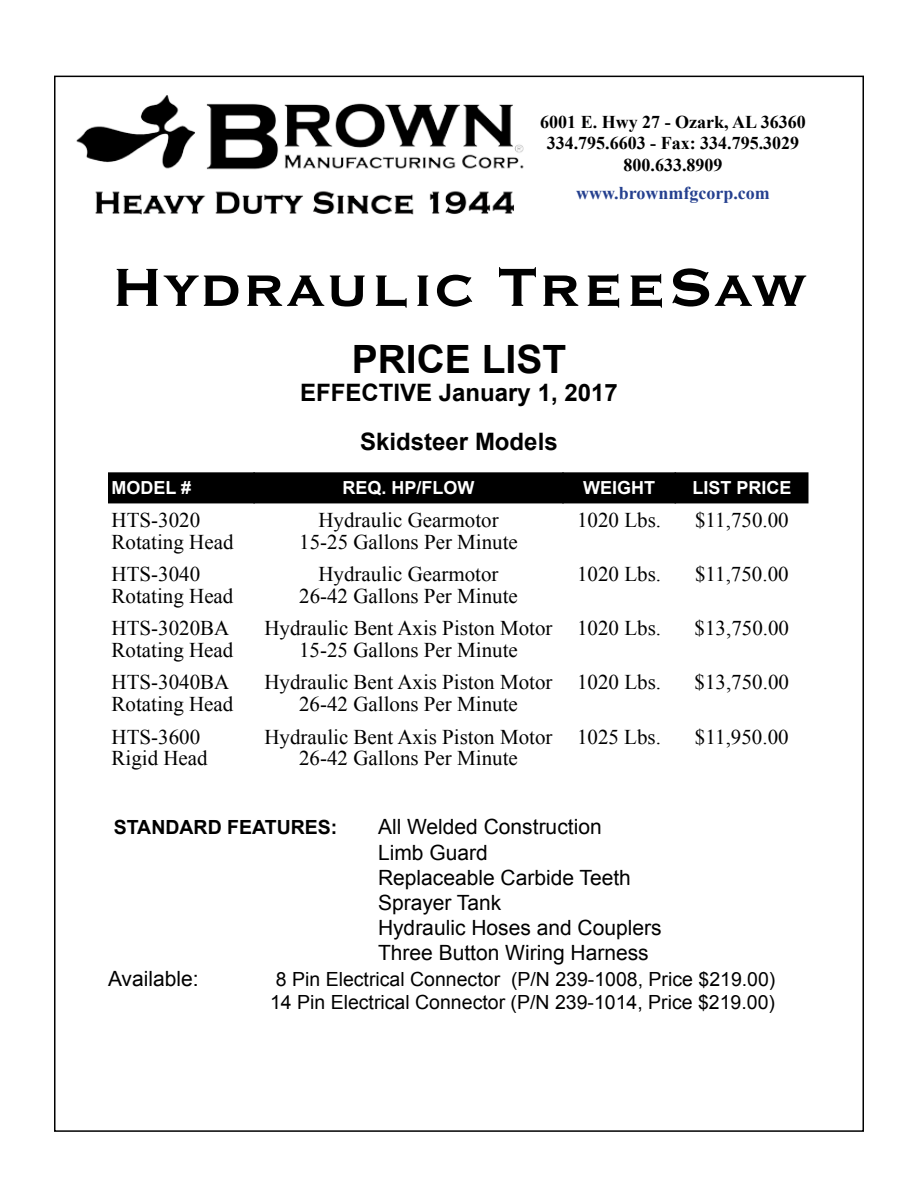
<style>
.page{position:relative;width:918px;height:1188px;background:#fff}
.page>*{position:absolute;margin:0;border:0;box-sizing:border-box;transform-origin:0 0}
.t1{font:700 70.5px "Copperplate Gothic BT";color:#000}
.t2{font:700 39px "Arial";color:#000}
.t3{font:700 24px/48.6px "Arial";color:#000;text-align:center}
.t4{font:21px/21.6px "Times New Roman";color:#000}
.t5{font:21px/25.2px "Arial";color:#000}
.t6{font:19.5px/23.4px "Arial";color:#000}
.t7{font:700 19.5px "Arial";color:#000}
.t8{font:700 18px/21.6px "Times New Roman";color:#000;text-align:center}
.t9{font:700 18px "Arial";color:#fff}
.t10{font:700 18px "Times New Roman";color:#25408f}
</style>
<div class="page">
<div style="left:108px;top:472px;width:700px;height:31px;background:#000"></div>
<hr style="left:253px;top:472px;width:2px;height:31px;background:#000">
<hr style="left:562px;top:472px;width:2px;height:31px;background:#000">
<hr style="left:675px;top:472px;width:1px;height:31px;background:#000">
<img style="left:76px;top:95px;width:448px;height:120px">
<p class="t8" style="left:540px;top:110px;width:267px">6001 E. Hwy 27 - Ozark, AL 36360<br>334.795.6603 - Fax: 334.795.3029<br>800.633.8909</p>
<p class="t10" style="left:576px;top:181px;width:195px">www.brownmfgcorp.com</p>
<h1 class="t1" style="left:110px;top:249px;width:699px">Hydraulic TreeSaw</h1>
<h2 class="t2" style="left:352px;top:333px;width:216px">PRICE LIST</h2>
<p class="t3" style="left:300px;top:369px;width:319px">EFFECTIVE January 1, 2017<br>Skidsteer Models</p>
<p class="t9" style="left:112px;top:476px;width:81px">MODEL #</p>
<p class="t9" style="left:343px;top:476px;width:134px">REQ. HP/FLOW</p>
<p class="t9" style="left:583px;top:476px;width:73px">WEIGHT</p>
<p class="t9" style="left:692px;top:476px;width:101px">LIST PRICE</p>
<p class="t4" style="left:112px;top:509px;width:123px">HTS-3020<br>Rotating Head</p>
<p class="t4" style="left:299px;top:509px;width:220px;text-align:center">Hydraulic Gearmotor<br>15-25 Gallons Per Minute</p>
<p class="t4" style="left:577px;top:509px;width:85px">1020 Lbs.</p>
<p class="t4" style="left:695px;top:509px;width:95px">$11,750.00</p>
<p class="t4" style="left:112px;top:563px;width:123px">HTS-3040<br>Rotating Head</p>
<p class="t4" style="left:299px;top:563px;width:220px;text-align:center">Hydraulic Gearmotor<br>26-42 Gallons Per Minute</p>
<p class="t4" style="left:577px;top:563px;width:85px">1020 Lbs.</p>
<p class="t4" style="left:695px;top:563px;width:95px">$11,750.00</p>
<p class="t4" style="left:112px;top:617px;width:123px">HTS-3020BA<br>Rotating Head</p>
<p class="t4" style="left:264px;top:617px;width:290px;text-align:center">Hydraulic Bent Axis Piston Motor<br>15-25 Gallons Per Minute</p>
<p class="t4" style="left:577px;top:617px;width:85px">1020 Lbs.</p>
<p class="t4" style="left:695px;top:617px;width:96px">$13,750.00</p>
<p class="t4" style="left:112px;top:671px;width:123px">HTS-3040BA<br>Rotating Head</p>
<p class="t4" style="left:264px;top:671px;width:290px;text-align:center">Hydraulic Bent Axis Piston Motor<br>26-42 Gallons Per Minute</p>
<p class="t4" style="left:577px;top:671px;width:85px">1020 Lbs.</p>
<p class="t4" style="left:695px;top:671px;width:96px">$13,750.00</p>
<p class="t4" style="left:112px;top:725px;width:98px">HTS-3600<br>Rigid Head</p>
<p class="t4" style="left:264px;top:725px;width:290px;text-align:center">Hydraulic Bent Axis Piston Motor<br>26-42 Gallons Per Minute</p>
<p class="t4" style="left:577px;top:725px;width:85px">1025 Lbs.</p>
<p class="t4" style="left:695px;top:725px;width:95px">$11,950.00</p>
<p class="t7" style="left:114px;top:814px;width:225px">STANDARD FEATURES:</p>
<p class="t5" style="left:378px;top:815px;width:285px">All Welded Construction<br>Limb Guard<br>Replaceable Carbide Teeth<br>Sprayer Tank<br>Hydraulic Hoses and Couplers<br>Three Button Wiring Harness</p>
<p class="t5" style="left:108px;top:966px;width:92px">Available:</p>
<p class="t6" style="left:270px;top:967px;width:507px">8 Pin Electrical Connector (P/N 239-1008, Price $219.00)<br>14 Pin Electrical Connector (P/N 239-1014, Price $219.00)</p>
</div>
